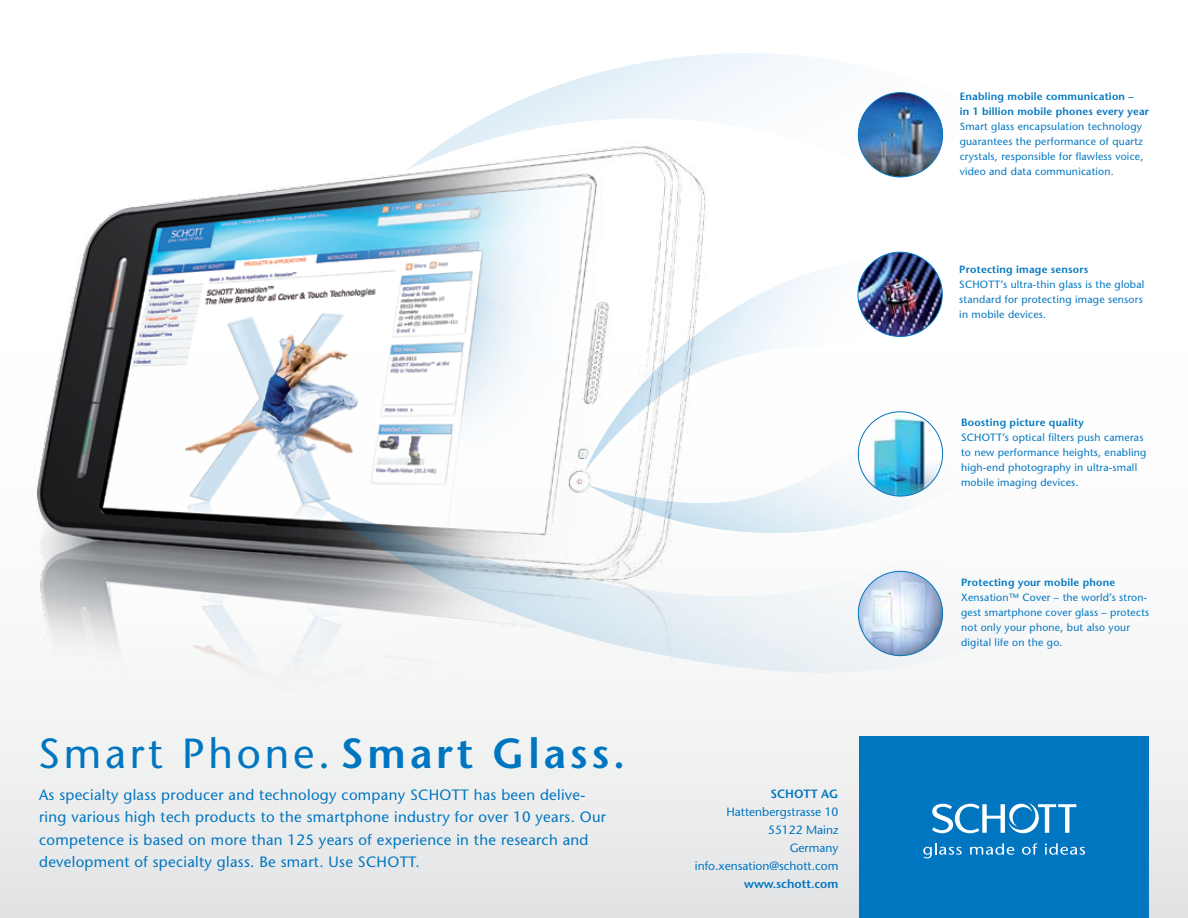
<style>
.page{position:relative;width:1188px;height:918px;background:#fff}
.page>*{position:absolute;margin:0;border:0;box-sizing:border-box;transform-origin:0 0}
.t1{font:42px "Stone Sans";letter-spacing:.09em;color:#0076c0}
.t2{font:15px/22.5px "Stone Sans";letter-spacing:.02em;color:#0076c0}
.t3{font:12px/18px "Stone Sans";color:#0076c0;text-align:right}
.t4{font:600 12px "Stone Sans";color:#0076c0}
.t5{font:10.5px/15px "Stone Sans";letter-spacing:.02em;color:#0076c0}
.t6{font:600 10.5px/15px "Stone Sans";letter-spacing:.02em;color:#0076c0}
.s1{font-weight:600}
</style>
<div class="page">
<div style="left:0;top:0;width:1188px;height:918px;background:linear-gradient(to bottom,#fff,#eceded)"></div>
<img style="left:26px;top:141px;width:689px;height:595px">
<div style="left:859px;top:740px;width:290px;height:178px;background:#0076c0"></div>
<svg style="left:923px;top:843px;width:39px;height:15px"></svg>
<svg style="left:970px;top:843px;width:44px;height:12px"></svg>
<svg style="left:1022px;top:843px;width:15px;height:12px"></svg>
<svg style="left:1045px;top:843px;width:40px;height:12px"></svg>
<svg style="left:932px;top:803px;width:144px;height:30px"></svg>
<svg style="left:406px;top:38px;width:675px;height:174px"></svg>
<svg style="left:587px;top:422px;width:409px;height:68px"></svg>
<svg style="left:584px;top:248px;width:352px;height:224px"></svg>
<svg style="left:302px;top:490px;width:781px;height:203px;fill:#f6f6f7"></svg>
<img style="left:858px;top:93px;width:85px;height:84px;border-radius:42px">
<img style="left:858px;top:252px;width:84px;height:84px;border-radius:42px">
<img style="left:858px;top:412px;width:85px;height:84px;border-radius:42px">
<img style="left:858px;top:571px;width:85px;height:85px;border-radius:42px">
<h1 class="t1" style="left:38px;top:728px;width:589px">Smart Phone. <span class="s1">Smart Glass.</span></h1>
<p class="t2" style="left:39px;top:783px;width:569px">As specialty glass producer and technology company SCHOTT has been delive&shy;ring various high tech products to the smartphone industry for over 10 years. Our competence is based on more than 125 years of experience in the research and development of specialty glass. Be smart. Use SCHOTT.</p>
<p class="t4" style="left:771px;top:786px;width:69px">SCHOTT AG</p>
<p class="t3" style="left:695px;top:803px;width:145px">Hattenbergstrasse 10<br>55122 Mainz<br>Germany info.xensation@schott.com</p>
<p class="t4" style="left:744px;top:876px;width:96px">www.schott.com</p>
<p class="t6" style="left:960px;top:89px;width:191px">Enabling mobile communication –<br>in 1 billion mobile phones every year</p>
<p class="t5" style="left:960px;top:119px;width:185px">Smart glass encapsulation technology guarantees the performance of quartz crystals, responsible for flawless voice, video and data communication.</p>
<p class="t6" style="left:959px;top:262px;width:131px">Protecting image sensors</p>
<p class="t5" style="left:959px;top:277px;width:187px">SCHOTT’s ultra-thin glass is the global standard for protecting image sensors in mobile devices.</p>
<p class="t6" style="left:961px;top:415px;width:124px">Boosting picture quality</p>
<p class="t5" style="left:961px;top:430px;width:187px">SCHOTT’s optical filters push cameras to new performance heights, enabling high-end photography in ultra-small mobile imaging devices.</p>
<p class="t6" style="left:961px;top:575px;width:156px">Protecting your mobile phone</p>
<p class="t5" style="left:961px;top:590px;width:190px">Xensation™ Cover – the world’s stron&shy;gest smartphone cover glass – protects not only your phone, but also your digital life on the go.</p>
</div>
